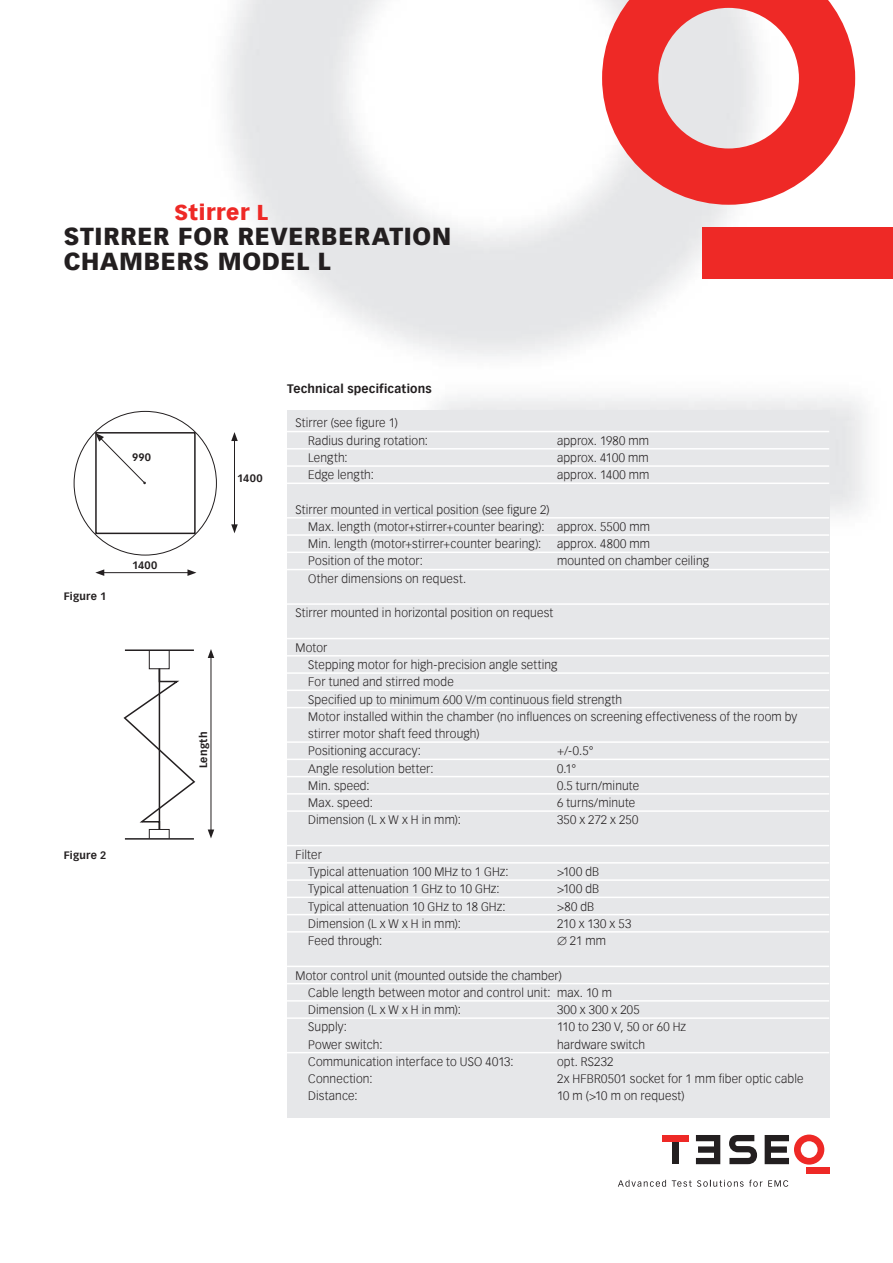
<style>
.page{position:relative;width:893px;height:1263px;background:#fff}
.page>*{position:absolute;margin:0;border:0;box-sizing:border-box;transform-origin:0 0}
.t1{font:900 24px/25.5px "Vectora Com";letter-spacing:.03em;color:#231f20}
.t2{font:900 21px "Vectora Com";color:#ee2926}
.t3{font:300 12px/17.2px "Vectora Com";letter-spacing:.01em;color:#231f20}
.t4{font:700 12px "Vectora Com";letter-spacing:.02em;color:#231f20}
.t5{font:300 12px "Vectora Com";letter-spacing:.035em;color:#231f20}
.t6{font:700 10.5px "Vectora Com";letter-spacing:.02em;color:#231f20}
</style>
<div class="page">
<div style="left:806px;top:1167px;width:23px;height:6px;background:#ee2926"></div>
<svg style="left:765px;top:1134px;width:59px;height:30px"></svg>
<svg style="left:696px;top:1135px;width:24px;height:29px"></svg>
<div style="left:672px;top:1141px;width:7px;height:23px;background:#231f20"></div>
<div style="left:662px;top:1135px;width:27px;height:6px;background:#ee2926"></div>
<svg style="left:618px;top:1180px;width:48px;height:6px"></svg>
<svg style="left:672px;top:1180px;width:90px;height:6px"></svg>
<svg style="left:768px;top:1180px;width:20px;height:6px"></svg>
<svg style="left:729px;top:1135px;width:28px;height:29px"></svg>
<img style="left:115px;top:0;width:778px;height:548px">
<div style="left:702px;top:228px;width:191px;height:51px;background:#ee2926"></div>
<svg style="left:602px;top:0;width:253px;height:205px;fill:#ee2926"></svg>
<div style="left:287px;top:410px;width:542px;height:707px;background:#e6e7e9"></div>
<hr style="left:287px;top:431px;width:542px;height:1px;background:#fff">
<hr style="left:287px;top:448px;width:542px;height:1px;background:#fff">
<hr style="left:287px;top:465px;width:542px;height:2px;background:#fff">
<hr style="left:287px;top:482px;width:542px;height:2px;background:#fff">
<hr style="left:287px;top:517px;width:542px;height:1px;background:#fff">
<hr style="left:287px;top:534px;width:542px;height:2px;background:#fff">
<hr style="left:287px;top:551px;width:542px;height:2px;background:#fff">
<hr style="left:287px;top:569px;width:542px;height:1px;background:#fff">
<hr style="left:287px;top:603px;width:542px;height:2px;background:#fff">
<hr style="left:287px;top:638px;width:542px;height:1px;background:#fff">
<hr style="left:287px;top:655px;width:542px;height:1px;background:#fff">
<hr style="left:287px;top:672px;width:542px;height:2px;background:#fff">
<hr style="left:287px;top:689px;width:542px;height:2px;background:#fff">
<hr style="left:287px;top:707px;width:542px;height:1px;background:#fff">
<hr style="left:287px;top:741px;width:542px;height:2px;background:#fff">
<hr style="left:287px;top:758px;width:542px;height:2px;background:#fff">
<hr style="left:287px;top:776px;width:542px;height:1px;background:#fff">
<hr style="left:287px;top:793px;width:542px;height:1px;background:#fff">
<hr style="left:287px;top:810px;width:542px;height:2px;background:#fff">
<hr style="left:287px;top:845px;width:542px;height:1px;background:#fff">
<hr style="left:287px;top:862px;width:542px;height:1px;background:#fff">
<hr style="left:287px;top:879px;width:542px;height:2px;background:#fff">
<hr style="left:287px;top:896px;width:542px;height:2px;background:#fff">
<hr style="left:287px;top:914px;width:542px;height:1px;background:#fff">
<hr style="left:287px;top:931px;width:542px;height:1px;background:#fff">
<hr style="left:287px;top:965px;width:542px;height:2px;background:#fff">
<hr style="left:287px;top:983px;width:542px;height:1px;background:#fff">
<hr style="left:287px;top:1000px;width:542px;height:1px;background:#fff">
<hr style="left:287px;top:1017px;width:542px;height:2px;background:#fff">
<hr style="left:287px;top:1052px;width:542px;height:1px;background:#fff">
<div style="left:95px;top:432px;width:101px;height:102px;border:2px solid #231f20"></div>
<svg style="left:95px;top:433px;width:51px;height:51px"></svg>
<hr style="left:234px;top:439px;width:1px;height:88px;background:#231f20">
<svg style="left:231px;top:432px;width:7px;height:9px"></svg>
<svg style="left:231px;top:524px;width:7px;height:9px"></svg>
<hr style="left:102px;top:572px;width:88px;height:1px;background:#231f20">
<svg style="left:187px;top:569px;width:9px;height:7px"></svg>
<svg style="left:95px;top:569px;width:9px;height:7px"></svg>
<hr style="left:211px;top:655px;width:1px;height:177px;background:#231f20">
<svg style="left:208px;top:649px;width:6px;height:9px"></svg>
<svg style="left:208px;top:829px;width:6px;height:9px"></svg>
<hr style="left:125px;top:838px;width:69px;height:2px;background:#231f20">
<hr style="left:125px;top:649px;width:69px;height:2px;background:#231f20">
<div style="left:149px;top:829px;width:21px;height:10px;border:1px solid #231f20"></div>
<div style="left:149px;top:650px;width:21px;height:19px;border:1px solid #231f20"></div>
<svg style="left:123px;top:667px;width:73px;height:164px"></svg>
<hr style="left:159px;top:669px;width:1px;height:160px;background:#231f20">
<h2 class="t2" style="left:174px;top:200px;width:94px">STIRRER L</h2>
<h1 class="t1" style="left:64px;top:223px;width:389px">STIRRER FOR REVERBERATION<br>CHAMBERS MODEL L</h1>
<p class="t4" style="left:287px;top:381px;width:146px">Technical specifications</p>
<p class="t3" style="left:308px;top:414px;width:121px;text-indent:-13px">Stirrer (see figure 1)<br>Radius during rotation:</p>
<p class="t3" style="left:557px;top:432px;width:93px">approx. 1980 mm</p>
<p class="t6" style="left:132px;top:450px;width:21px">990</p>
<p class="t6" style="left:64px;top:590px;width:44px">Figure 1</p>
<p class="t6" style="left:132px;top:558px;width:27px">1400</p>
<p class="t6" style="left:64px;top:848px;width:44px">Figure 2</p>
<p class="t6" style="left:237px;top:472px;width:27px">1400</p>
<p class="t6" style="left:197px;top:768px;width:38px;rotate:-90deg">Length</p>
<p class="t3" style="left:308px;top:449px;width:41px">Length:</p>
<p class="t3" style="left:557px;top:449px;width:93px">approx. 4100 mm</p>
<p class="t3" style="left:308px;top:466px;width:67px">Edge length:</p>
<p class="t3" style="left:557px;top:466px;width:94px">approx. 1400 mm</p>
<p class="t3" style="left:308px;top:501px;width:343px;text-indent:-13px">Stirrer mounted in vertical position (see figure 2)<br>Max. length (motor+stirrer+counter bearing): approx. 5500 mm<br>Min. length (motor+stirrer+counter bearing):</p>
<p class="t3" style="left:557px;top:535px;width:95px">approx. 4800 mm</p>
<p class="t3" style="left:308px;top:552px;width:116px">Position of the motor:</p>
<p class="t3" style="left:557px;top:552px;width:154px">mounted on chamber ceiling</p>
<p class="t3" style="left:308px;top:570px;width:159px">Other dimensions on request.</p>
<p class="t3" style="left:296px;top:604px;width:259px">Stirrer mounted in horizontal position on request</p>
<p class="t3" style="left:308px;top:639px;width:491px;text-indent:-13px">Motor<br>Stepping motor for high-precision angle setting<br>For tuned and stirred mode<br>Specified up to minimum 600 V/m continuous field strength<br>Motor installed within the chamber (no influences on screening effectiveness of the room by stirrer motor shaft feed through)<br>Positioning accuracy:</p>
<p class="t3" style="left:557px;top:742px;width:38px">+/-0.5°</p>
<p class="t3" style="left:308px;top:760px;width:127px">Angle resolution better:</p>
<p class="t3" style="left:557px;top:760px;width:21px">0.1°</p>
<p class="t3" style="left:308px;top:777px;width:63px">Min. speed:</p>
<p class="t3" style="left:557px;top:777px;width:84px">0.5 turn/minute</p>
<p class="t3" style="left:308px;top:794px;width:66px">Max. speed:</p>
<p class="t3" style="left:557px;top:794px;width:80px">6 turns/minute</p>
<p class="t3" style="left:308px;top:811px;width:154px">Dimension (L x W x H in mm):</p>
<p class="t3" style="left:557px;top:811px;width:83px">350 x 272 x 250</p>
<p class="t3" style="left:308px;top:846px;width:202px;text-indent:-13px">Filter<br>Typical attenuation 100 MHz to 1 GHz:</p>
<p class="t3" style="left:557px;top:863px;width:44px">&gt;100 dB</p>
<p class="t3" style="left:308px;top:880px;width:193px">Typical attenuation 1 GHz to 10 GHz:</p>
<p class="t3" style="left:557px;top:880px;width:44px">&gt;100 dB</p>
<p class="t3" style="left:308px;top:898px;width:199px">Typical attenuation 10 GHz to 18 GHz:</p>
<p class="t3" style="left:557px;top:898px;width:39px">&gt;80 dB</p>
<p class="t3" style="left:308px;top:915px;width:154px">Dimension (L x W x H in mm):</p>
<p class="t3" style="left:557px;top:915px;width:76px">210 x 130 x 53</p>
<p class="t3" style="left:308px;top:932px;width:75px">Feed through:</p>
<p class="t3" style="left:557px;top:932px;width:51px">∅ 21 mm</p>
<p class="t3" style="left:308px;top:967px;width:305px;text-indent:-13px">Motor control unit (mounted outside the chamber)<br>Cable length between motor and control unit: max. 10 m<br>Dimension (L x W x H in mm):</p>
<p class="t5" style="left:557px;top:1002px;width:84px">300 x 300 x 205</p>
<p class="t3" style="left:308px;top:1018px;width:40px">Supply:</p>
<p class="t3" style="left:557px;top:1018px;width:131px">110 to 230 V, 50 or 60 Hz</p>
<p class="t3" style="left:308px;top:1036px;width:76px">Power switch:</p>
<p class="t3" style="left:557px;top:1036px;width:90px">hardware switch</p>
<p class="t3" style="left:308px;top:1053px;width:207px">Communication interface to USO 4013:</p>
<p class="t3" style="left:557px;top:1053px;width:58px">opt. RS232</p>
<p class="t3" style="left:308px;top:1070px;width:66px">Connection:</p>
<p class="t3" style="left:557px;top:1070px;width:248px">2x HFBR0501 socket for 1 mm fiber optic cable</p>
<p class="t3" style="left:308px;top:1087px;width:51px">Distance:</p>
<p class="t3" style="left:557px;top:1087px;width:129px">10 m (&gt;10 m on request)</p>
</div>
